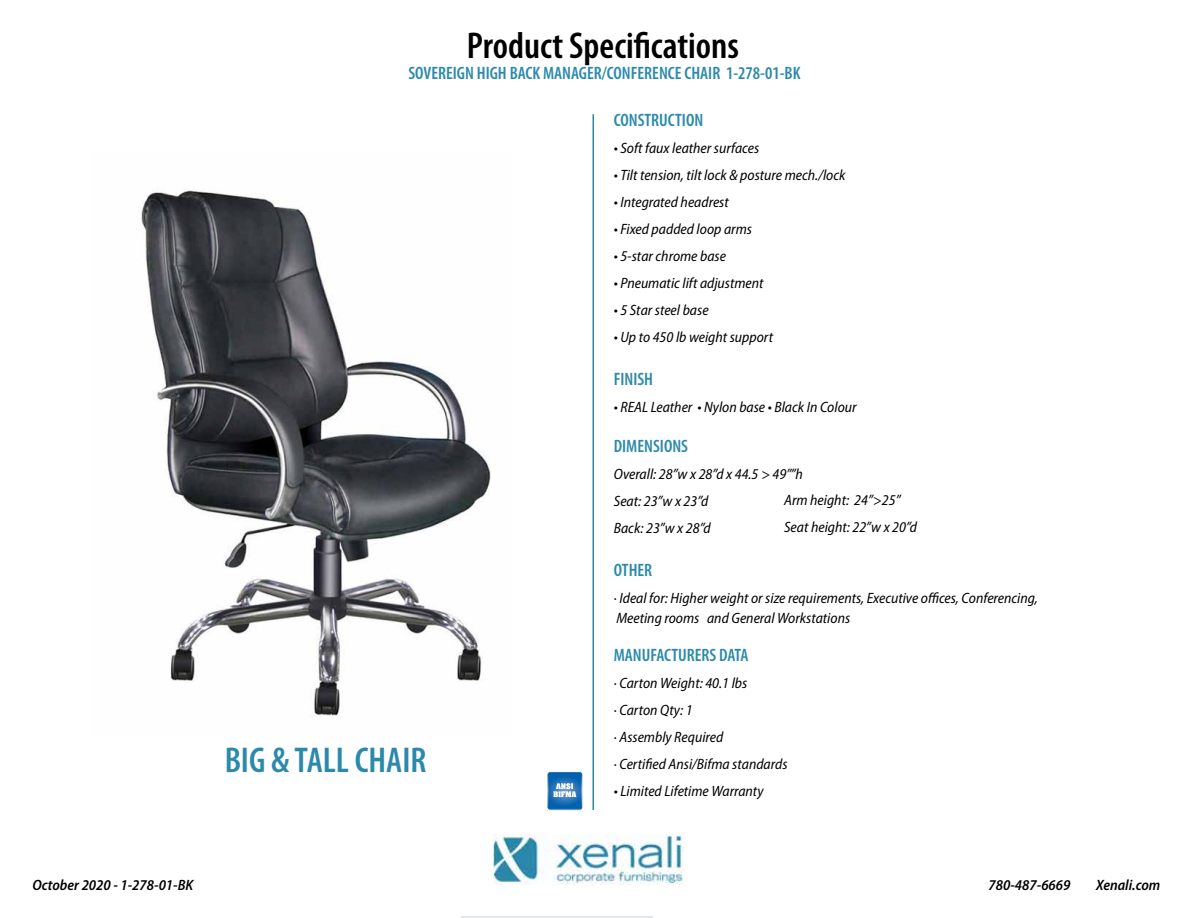
<style>
.page{position:relative;width:1188px;height:918px;background:#fff}
.page>*{position:absolute;margin:0;border:0;box-sizing:border-box;transform-origin:0 0}
.t1{font:600 condensed 37.5px "Myriad Pro";color:#000}
.t2{font:600 condensed 36px "Myriad Pro";color:#2b89ab}
.t3{font:600 condensed 18px "Myriad Pro";color:#2b89ab}
.t4{font:italic semi-condensed 15px/27px "Myriad Pro";color:#000}
.t5{font:italic 600 semi-condensed 15px "Myriad Pro";color:#000}
</style>
<div class="page">
<img style="left:141px;top:190px;width:350px;height:527px">
<hr style="left:461px;top:916px;width:194px;height:2px;background:#e6e7e8">
<hr style="left:653px;top:916px;width:393px;height:2px;background:#fff">
<hr style="left:592px;top:114px;width:2px;height:696px;background:#2b89ab">
<img style="left:494px;top:834px;width:190px;height:50px">
<div style="left:547px;top:771px;width:36px;height:39px;border:1px solid #fff;border-radius:3px"></div>
<svg style="left:547px;top:772px;width:36px;height:38px"></svg>
<h1 class="t1" style="left:467px;top:22px;width:274px">Product Specifications</h1>
<p class="t3" style="left:408px;top:62px;width:394px">SOVEREIGN HIGH BACK MANAGER/CONFERENCE CHAIR 1-278-01-BK</p>
<p class="t3" style="left:614px;top:109px;width:91px">CONSTRUCTION</p>
<p class="t4" style="left:614px;top:134px;width:147px">• Soft faux leather surfaces</p>
<p class="t4" style="left:614px;top:161px;width:233px">• Tilt tension, tilt lock &amp; posture mech./lock</p>
<p class="t4" style="left:614px;top:188px;width:117px">• Integrated headrest</p>
<p class="t4" style="left:614px;top:215px;width:140px">• Fixed padded loop arms</p>
<p class="t4" style="left:614px;top:242px;width:114px">• 5-star chrome base</p>
<p class="t4" style="left:614px;top:269px;width:151px">• Pneumatic lift adjustment</p>
<p class="t4" style="left:614px;top:296px;width:96px">• 5 Star steel base</p>
<p class="t4" style="left:614px;top:323px;width:161px">• Up to 450 lb weight support</p>
<p class="t3" style="left:614px;top:368px;width:41px">FINISH</p>
<p class="t4" style="left:614px;top:394px;width:244px">• REAL Leather • Nylon base • Black In Colour</p>
<p class="t3" style="left:614px;top:435px;width:76px">DIMENSIONS</p>
<p class="t4" style="left:614px;top:460px;width:191px">Overall: 28”w x 28”d x 44.5 &gt; 49””h<br>Seat: 23”w x 23”d<br>Back: 23”w x 28”d</p>
<p class="t3" style="left:614px;top:559px;width:40px">OTHER</p>
<p class="t4" style="left:614px;top:588px;width:426px;line-height:19.5px">· Ideal for: Higher weight or size requirements, Executive offices, Conferencing,<br>Meeting rooms and General Workstations</p>
<p class="t3" style="left:614px;top:644px;width:136px">MANUFACTURERS DATA</p>
<p class="t4" style="left:614px;top:669px;width:175px">· Carton Weight: 40.1 lbs<br>· Carton Qty: 1<br>· Assembly Required<br>· Certified Ansi/Bifma standards</p>
<p class="t4" style="left:614px;top:777px;width:151px">• Limited Lifetime Warranty</p>
<p class="t4" style="left:784px;top:486px;width:135px">Arm height: 24”&gt;25”<br>Seat height: 22”w x 20”d</p>
<h2 class="t2" style="left:225px;top:737px;width:203px">BIG &amp; TALL CHAIR</h2>
<p class="t5" style="left:32px;top:876px;width:162px">October 2020 - 1-278-01-BK</p>
<p class="t5" style="left:989px;top:876px;width:83px">780-487-6669</p>
<p class="t5" style="left:1096px;top:876px;width:66px">Xenali.com</p>
</div>
